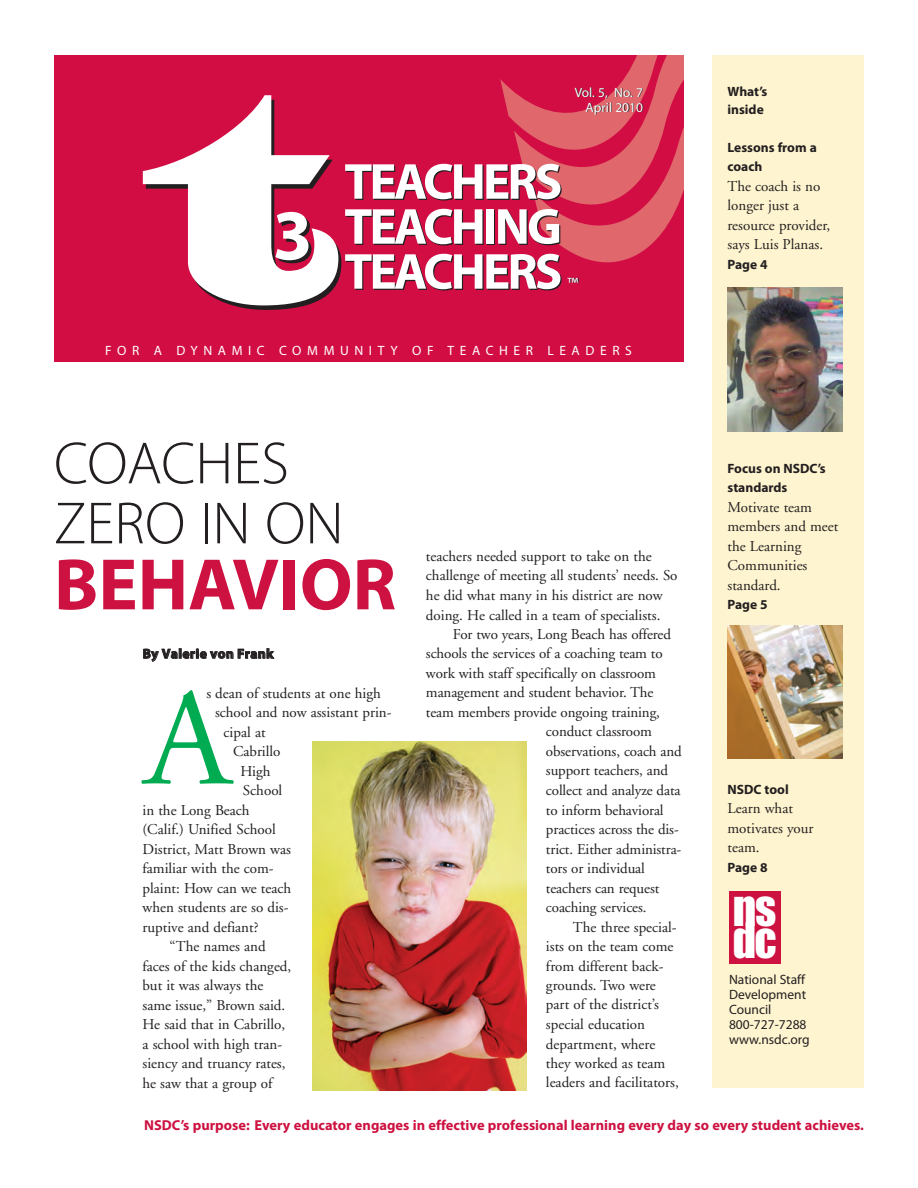
<style>
.page{position:relative;width:918px;height:1188px;background:#fff}
.page>*{position:absolute;margin:0;border:0;box-sizing:border-box;transform-origin:0 0}
.t1{font:300px "Latin Wide";color:#fff}
.t2{font:138px "Adobe Garamond";color:#00ab51}
.t3{font:700 73.5px "Myriad Pro";color:#cd1141}
.t4{font:700 72px "Myriad Pro";color:#fff}
.t5{font:300 60px/60px "Myriad Pro";color:#231f20}
.t6{font:700 51px/45px "Myriad Pro";letter-spacing:-.055em;color:#fff;text-align:justify}
.t7{font:45px "Impact";color:#fff}
.t8{font:18px "Myriad Pro";color:#231f20}
.t9{font:15px/19.5px "Adobe Garamond";color:#231f20}
.t10{font:700 14.4px "Myriad Pro";letter-spacing:.005em;color:#cd1141}
.t11{font:700 13.5px/19.5px "Myriad Pro";color:#231f20}
.t12{font:13.5px/15px "Myriad Pro";color:#231f20}
.t13{font:13.5px "Myriad Pro";letter-spacing:.415em;color:#fff}
.t14{font:13.5px/15px "Myriad Pro";color:#fff;text-align:right}
.t15{font:700 13.5px "Myriad Pro";letter-spacing:.03em;color:#231f20}
</style>
<div class="page">
<div style="left:713px;top:55px;width:151px;height:1033px;background:#fef4cf"></div>
<div style="left:54px;top:56px;width:630px;height:306px;background:#d20d44"></div>
<svg style="left:500px;top:56px;width:184px;height:207px"></svg>
<div style="left:729px;top:891px;width:51px;height:73px;background:#cd1141"></div>
<img style="left:728px;top:287px;width:114px;height:144px">
<img style="left:728px;top:626px;width:114px;height:133px">
<img style="left:312px;top:741px;width:215px;height:350px">
<h1 class="t1" style="left:152px;top:20px;width:192px">t</h1>
<h3 class="t6" style="left:344px;top:163px;width:219px">TEACHERS TEACHING TEACHERS</h3>
<h3 class="t4" style="left:273px;top:208px;width:41px">3</h3>
<p class="t14" style="left:575px;top:86px;width:70px">Vol. 5, No. 7<br>April 2010</p>
<p class="t8" style="left:568px;top:277px;width:13px">™</p>
<p class="t13" style="left:105px;top:346px;width:528px">FOR A DYNAMIC COMMUNITY OF TEACHER LEADERS</p>
<h3 class="t5" style="left:54px;top:438px;width:291px">COACHES<br>ZERO IN ON</h3>
<h3 class="t3" style="left:54px;top:557px;width:344px">BEHAVIOR</h3>
<p class="t15" style="left:143px;top:649px;width:132px">By Valerie von Frank</p>
<p class="t9" style="left:206px;top:684px;width:176px">s dean of students at one high</p>
<p class="t9" style="left:215px;top:704px;width:178px">school and now assistant prin-</p>
<p class="t9" style="left:224px;top:723px;width:44px">cipal at</p>
<p class="t9" style="left:233px;top:743px;width:49px">Cabrillo</p>
<p class="t9" style="left:240px;top:762px;width:32px">High</p>
<p class="t9" style="left:243px;top:782px;width:41px">School</p>
<p class="t9" style="left:142px;top:801px;width:109px">in the Long Beach</p>
<p class="t9" style="left:142px;top:821px;width:135px">(Calif.) Unified School</p>
<p class="t9" style="left:142px;top:840px;width:150px">District, Matt Brown was</p>
<p class="t9" style="left:142px;top:860px;width:133px">familiar with the com-</p>
<p class="t9" style="left:142px;top:879px;width:150px">plaint: How can we teach</p>
<p class="t9" style="left:142px;top:899px;width:148px">when students are so dis-</p>
<p class="t9" style="left:142px;top:918px;width:118px">ruptive and defiant?</p>
<p class="t9" style="left:169px;top:938px;width:98px">“The names and</p>
<p class="t9" style="left:142px;top:957px;width:150px">faces of the kids changed,</p>
<p class="t9" style="left:142px;top:977px;width:122px">but it was always the</p>
<p class="t9" style="left:142px;top:996px;width:144px">same issue,” Brown said.</p>
<p class="t9" style="left:142px;top:1016px;width:144px">He said that in Cabrillo,</p>
<p class="t9" style="left:142px;top:1035px;width:141px">a school with high tran-</p>
<p class="t9" style="left:142px;top:1055px;width:145px">siency and truancy rates,</p>
<p class="t9" style="left:142px;top:1074px;width:131px">he saw that a group of</p>
<h2 class="t2" style="left:145px;top:685px;width:87px">A</h2>
<p class="t9" style="left:426px;top:548px;width:253px">teachers needed support to take on the challenge of meeting all students’ needs. So he did what many in his district are now doing. He called in a team of specialists.</p>
<p class="t9" style="left:453px;top:626px;width:220px">For two years, Long Beach has offered</p>
<p class="t9" style="left:426px;top:645px;width:238px">schools the services of a coaching team to</p>
<p class="t9" style="left:426px;top:665px;width:232px">work with staff specifically on classroom</p>
<p class="t9" style="left:426px;top:684px;width:229px">management and student behavior. The</p>
<p class="t9" style="left:426px;top:704px;width:236px">team members provide ongoing training,</p>
<p class="t9" style="left:546px;top:723px;width:108px">conduct classroom</p>
<p class="t9" style="left:546px;top:743px;width:137px">observations, coach and</p>
<p class="t9" style="left:546px;top:762px;width:124px">support teachers, and</p>
<p class="t9" style="left:546px;top:782px;width:136px">collect and analyze data</p>
<p class="t9" style="left:546px;top:801px;width:119px">to inform behavioral</p>
<p class="t9" style="left:546px;top:821px;width:134px">practices across the dis-</p>
<p class="t9" style="left:546px;top:840px;width:137px">trict. Either administra-</p>
<p class="t9" style="left:546px;top:860px;width:100px">tors or individual</p>
<p class="t9" style="left:546px;top:879px;width:115px">teachers can request</p>
<p class="t9" style="left:546px;top:899px;width:102px">coaching services.</p>
<p class="t9" style="left:573px;top:918px;width:105px">The three special-</p>
<p class="t9" style="left:546px;top:938px;width:129px">ists on the team come</p>
<p class="t9" style="left:546px;top:957px;width:119px">from different back-</p>
<p class="t9" style="left:546px;top:977px;width:111px">grounds. Two were</p>
<p class="t9" style="left:546px;top:996px;width:114px">part of the district’s</p>
<p class="t9" style="left:546px;top:1016px;width:101px">special education</p>
<p class="t9" style="left:546px;top:1035px;width:111px">department, where</p>
<p class="t9" style="left:546px;top:1055px;width:121px">they worked as team</p>
<p class="t9" style="left:546px;top:1074px;width:134px">leaders and facilitators,</p>
<p class="t11" style="left:727px;top:84px;width:42px;line-height:18px">What’s inside</p>
<p class="t11" style="left:727px;top:138px;width:91px">Lessons from a coach</p>
<p class="t9" style="left:728px;top:178px;width:104px">The coach is no longer just a resource provider, says Luis Planas.</p>
<p class="t11" style="left:728px;top:255px;width:42px">Page 4</p>
<p class="t11" style="left:728px;top:459px;width:100px">Focus on NSDC’s standards</p>
<p class="t9" style="left:728px;top:499px;width:112px">Motivate team members and meet the Learning<br>Communities standard.</p>
<p class="t11" style="left:728px;top:596px;width:42px">Page 5</p>
<p class="t11" style="left:728px;top:780px;width:63px">NSDC tool</p>
<p class="t9" style="left:728px;top:800px;width:87px">Learn what motivates your team.</p>
<p class="t11" style="left:728px;top:858px;width:42px">Page 8</p>
<h3 class="t7" style="left:733px;top:884px;width:45px">ns</h3>
<h3 class="t7" style="left:733px;top:916px;width:45px">dc</h3>
<p class="t12" style="left:729px;top:973px;width:82px">National Staff<br>Development<br>Council<br>800-727-7288 www.nsdc.org</p>
<p class="t10" style="left:144px;top:1120px;width:721px">NSDC’s purpose: Every educator engages in effective professional learning every day so every student achieves.</p>
</div>
